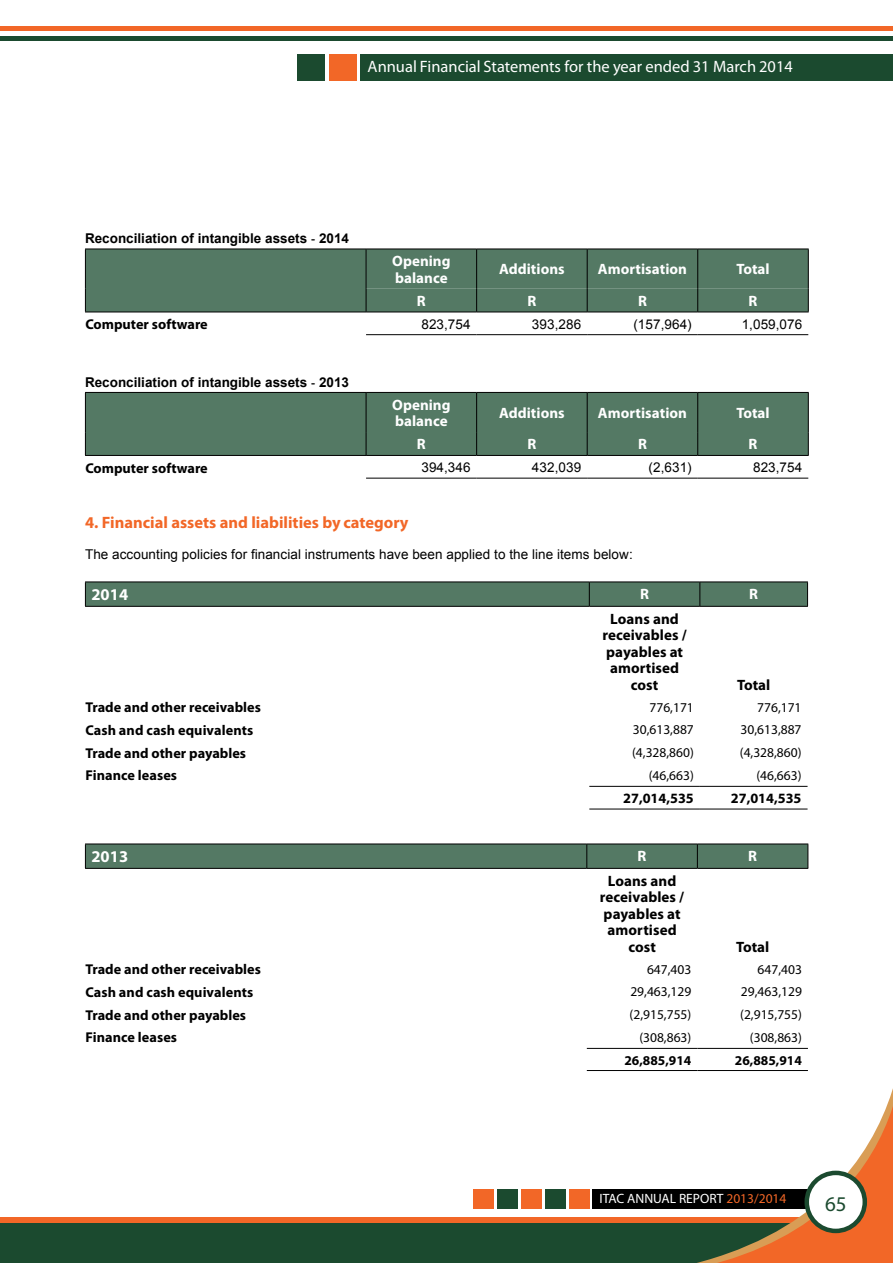
<style>
.page{position:relative;width:893px;height:1263px;background:#fff}
.page>*{position:absolute;margin:0;border:0;box-sizing:border-box;transform-origin:0 0}
.t1{font:21px "Myriad Pro";color:#1b4a2f}
.t2{font:16.5px "Myriad Pro";color:#fff}
.t3{font:700 16.5px "Myriad Pro";color:#f26727}
.t4{font:700 16.5px "Myriad Pro";letter-spacing:.005em;color:#fff}
.t5{font:700 15px/16.5px "Myriad Pro";letter-spacing:.005em;color:#000;text-align:center}
.t6{font:700 15px/16.5px "Myriad Pro";letter-spacing:.005em;color:#fff}
.t7{font:700 14.25px "Myriad Pro";color:#000}
.t8{font:13.5px "Myriad Pro";color:#000}
.t9{font:13.5px "Arial";letter-spacing:.005em;color:#000}
.t10{font:700 13.5px "Arial";color:#000}
.t11{font:13.5px "Myriad Pro";color:#fff}
.t12{font:700 13.5px "Myriad Pro";color:#000}
.s1{font-family:"Calibri"}
.s2{color:#f26727}
</style>
<div class="page">
<div style="left:0;top:1217px;width:893px;height:11px;background:#f26727"></div>
<hr style="left:0;top:27px;width:893px;height:4px;background:#f26727">
<hr style="left:0;top:37px;width:893px;height:4px;background:#1b4a2f">
<div style="left:593px;top:1189px;width:300px;height:20px;background:#000"></div>
<div style="left:0;top:1223px;width:893px;height:40px;background:#1b4a2f"></div>
<svg style="left:651px;top:1047px;width:242px;height:216px"></svg>
<div style="left:807px;top:1173px;width:58px;height:58px;background:#fff;border-radius:50%"></div>
<div style="left:804px;top:1171px;width:63px;height:62px;border:4px solid #1b4a2f;border-radius:50%"></div>
<div style="left:569px;top:1189px;width:21px;height:20px;background:#f26727"></div>
<div style="left:545px;top:1189px;width:21px;height:20px;background:#1b4a2f"></div>
<div style="left:521px;top:1189px;width:20px;height:20px;background:#f26727"></div>
<div style="left:497px;top:1189px;width:20px;height:20px;background:#1b4a2f"></div>
<div style="left:473px;top:1189px;width:20px;height:20px;background:#f26727"></div>
<div style="left:360px;top:54px;width:533px;height:27px;background:#1b4a2f"></div>
<div style="left:329px;top:54px;width:27px;height:27px;background:#f26727"></div>
<div style="left:297px;top:54px;width:28px;height:27px;background:#1b4a2f"></div>
<div style="left:86px;top:250px;width:280px;height:62px;background:#547964"></div>
<hr style="left:366px;top:334px;width:111px;height:1px;background:#000">
<hr style="left:477px;top:334px;width:110px;height:1px;background:#000">
<hr style="left:587px;top:334px;width:111px;height:1px;background:#000">
<hr style="left:698px;top:334px;width:110px;height:1px;background:#000">
<hr style="left:85px;top:249px;width:281px;height:1px;background:#000">
<hr style="left:85px;top:249px;width:1px;height:40px;background:#000">
<svg style="left:85px;top:289px;width:1px;height:23px"></svg>
<hr style="left:85px;top:312px;width:281px;height:1px;background:#000">
<div style="left:366px;top:249px;width:443px;height:63px;background:#547964"></div>
<hr style="left:366px;top:312px;width:111px;height:1px;background:#000">
<hr style="left:477px;top:312px;width:110px;height:1px;background:#000">
<hr style="left:587px;top:312px;width:111px;height:1px;background:#000">
<hr style="left:698px;top:312px;width:111px;height:1px;background:#000">
<div style="left:86px;top:393px;width:722px;height:62px;background:#547964"></div>
<hr style="left:366px;top:478px;width:111px;height:1px;background:#000">
<hr style="left:477px;top:478px;width:110px;height:1px;background:#000">
<hr style="left:587px;top:478px;width:111px;height:1px;background:#000">
<hr style="left:698px;top:478px;width:110px;height:1px;background:#000">
<hr style="left:366px;top:392px;width:111px;height:1px;background:#000">
<hr style="left:477px;top:392px;width:110px;height:1px;background:#000">
<hr style="left:476px;top:393px;width:1px;height:39px;background:#000">
<hr style="left:587px;top:392px;width:111px;height:1px;background:#000">
<hr style="left:587px;top:393px;width:1px;height:39px;background:#000">
<hr style="left:698px;top:392px;width:111px;height:1px;background:#000">
<hr style="left:697px;top:393px;width:1px;height:39px;background:#000">
<hr style="left:808px;top:393px;width:1px;height:39px;background:#000">
<hr style="left:85px;top:392px;width:281px;height:1px;background:#000">
<hr style="left:85px;top:393px;width:1px;height:39px;background:#000">
<hr style="left:366px;top:393px;width:1px;height:39px;background:#000">
<svg style="left:85px;top:432px;width:1px;height:23px"></svg>
<svg style="left:366px;top:432px;width:1px;height:23px"></svg>
<hr style="left:85px;top:455px;width:281px;height:1px;background:#000">
<svg style="left:476px;top:432px;width:1px;height:23px"></svg>
<svg style="left:587px;top:432px;width:1px;height:23px"></svg>
<svg style="left:697px;top:432px;width:1px;height:23px"></svg>
<svg style="left:808px;top:432px;width:1px;height:23px"></svg>
<hr style="left:366px;top:455px;width:111px;height:1px;background:#000">
<hr style="left:477px;top:455px;width:110px;height:1px;background:#000">
<hr style="left:587px;top:455px;width:111px;height:1px;background:#000">
<hr style="left:698px;top:455px;width:111px;height:1px;background:#000">
<hr style="left:589px;top:786px;width:111px;height:1px;background:#000">
<hr style="left:700px;top:786px;width:107px;height:1px;background:#000">
<hr style="left:589px;top:809px;width:111px;height:1px;background:#000">
<hr style="left:700px;top:809px;width:107px;height:1px;background:#000">
<hr style="left:85px;top:606px;width:504px;height:1px;background:#000">
<hr style="left:589px;top:606px;width:111px;height:1px;background:#000">
<svg style="left:85px;top:582px;width:723px;height:24px;background:#517560"></svg>
<hr style="left:700px;top:606px;width:108px;height:1px;background:#000">
<hr style="left:587px;top:1048px;width:110px;height:1px;background:#000">
<hr style="left:697px;top:1048px;width:111px;height:1px;background:#000">
<hr style="left:587px;top:1070px;width:110px;height:1px;background:#000">
<hr style="left:697px;top:1070px;width:111px;height:1px;background:#000">
<hr style="left:85px;top:868px;width:502px;height:1px;background:#000">
<hr style="left:587px;top:868px;width:110px;height:1px;background:#000">
<svg style="left:85px;top:844px;width:723px;height:24px;background:#517560"></svg>
<hr style="left:697px;top:868px;width:111px;height:1px;background:#000">
<p class="t2" style="left:368px;top:56px;width:427px">Annual Financial Statements for the year ended 31 March 2014</p>
<p class="t10" style="left:85px;top:230px;width:266px">Reconciliation of intangible assets <span class="s1">-</span> 2014</p>
<p class="t6" style="left:392px;top:252px;width:60px">Opening balance</p>
<p class="t6" style="left:499px;top:261px;width:67px">Additions</p>
<p class="t6" style="left:598px;top:261px;width:91px">Amortisation</p>
<p class="t6" style="left:736px;top:261px;width:35px">Total</p>
<p class="t6" style="left:417px;top:292px;width:10px">R</p>
<p class="t6" style="left:527px;top:292px;width:10px">R</p>
<p class="t6" style="left:638px;top:292px;width:10px">R</p>
<p class="t6" style="left:749px;top:292px;width:10px">R</p>
<p class="t7" style="left:85px;top:315px;width:124px">Computer software</p>
<p class="t9" style="left:421px;top:315px;width:51px">823,754</p>
<p class="t9" style="left:532px;top:315px;width:51px">393,286</p>
<p class="t9" style="left:633px;top:315px;width:60px">(157,964)</p>
<p class="t9" style="left:742px;top:315px;width:62px">1,059,076</p>
<p class="t10" style="left:85px;top:373px;width:266px">Reconciliation of intangible assets <span class="s1">-</span> 2013</p>
<p class="t6" style="left:392px;top:396px;width:60px">Opening balance</p>
<p class="t6" style="left:499px;top:404px;width:67px">Additions</p>
<p class="t6" style="left:598px;top:404px;width:91px">Amortisation</p>
<p class="t6" style="left:736px;top:404px;width:35px">Total</p>
<p class="t6" style="left:417px;top:436px;width:10px">R</p>
<p class="t6" style="left:527px;top:436px;width:10px">R</p>
<p class="t6" style="left:638px;top:436px;width:10px">R</p>
<p class="t6" style="left:749px;top:436px;width:10px">R</p>
<p class="t7" style="left:85px;top:459px;width:124px">Computer software</p>
<p class="t9" style="left:421px;top:458px;width:51px">394,346</p>
<p class="t9" style="left:532px;top:458px;width:51px">432,039</p>
<p class="t9" style="left:649px;top:458px;width:45px">(2,631)</p>
<p class="t9" style="left:753px;top:458px;width:51px">823,754</p>
<p class="t3" style="left:85px;top:512px;width:325px">4. Financial assets and liabilities by category</p>
<p class="t9" style="left:85px;top:546px;width:549px">The accounting policies for financial instruments have been applied to the line items below:</p>
<p class="t4" style="left:91px;top:584px;width:38px">2014</p>
<p class="t6" style="left:640px;top:585px;width:10px">R</p>
<p class="t6" style="left:749px;top:585px;width:10px">R</p>
<p class="t5" style="left:602px;top:610px;width:86px">Loans and receivables / payables at amortised cost</p>
<p class="t5" style="left:737px;top:676px;width:35px">Total</p>
<p class="t7" style="left:85px;top:698px;width:177px">Trade and other receivables</p>
<p class="t8" style="left:649px;top:699px;width:46px">776,171</p>
<p class="t8" style="left:757px;top:699px;width:46px">776,171</p>
<p class="t7" style="left:85px;top:721px;width:169px">Cash and cash equivalents</p>
<p class="t8" style="left:633px;top:721px;width:62px">30,613,887</p>
<p class="t8" style="left:741px;top:721px;width:62px">30,613,887</p>
<p class="t7" style="left:85px;top:743px;width:162px">Trade and other payables</p>
<p class="t8" style="left:632px;top:744px;width:63px">(4,328,860)</p>
<p class="t8" style="left:740px;top:744px;width:63px">(4,328,860)</p>
<p class="t7" style="left:85px;top:766px;width:93px">Finance leases</p>
<p class="t8" style="left:649px;top:767px;width:47px">(46,663)</p>
<p class="t8" style="left:756px;top:767px;width:47px">(46,663)</p>
<p class="t7" style="left:623px;top:789px;width:72px">27,014,535</p>
<p class="t7" style="left:731px;top:789px;width:72px">27,014,535</p>
<p class="t4" style="left:91px;top:846px;width:38px">2013</p>
<p class="t6" style="left:638px;top:847px;width:10px">R</p>
<p class="t6" style="left:748px;top:847px;width:10px">R</p>
<p class="t5" style="left:600px;top:872px;width:86px">Loans and receivables / payables at amortised cost</p>
<p class="t5" style="left:736px;top:938px;width:35px">Total</p>
<p class="t7" style="left:85px;top:960px;width:177px">Trade and other receivables</p>
<p class="t8" style="left:647px;top:961px;width:46px">647,403</p>
<p class="t8" style="left:758px;top:961px;width:46px">647,403</p>
<p class="t7" style="left:85px;top:983px;width:169px">Cash and cash equivalents</p>
<p class="t8" style="left:630px;top:983px;width:62px">29,463,129</p>
<p class="t8" style="left:741px;top:983px;width:62px">29,463,129</p>
<p class="t7" style="left:85px;top:1005px;width:162px">Trade and other payables</p>
<p class="t8" style="left:630px;top:1006px;width:63px">(2,915,755)</p>
<p class="t8" style="left:740px;top:1006px;width:63px">(2,915,755)</p>
<p class="t7" style="left:85px;top:1028px;width:93px">Finance leases</p>
<p class="t8" style="left:639px;top:1029px;width:54px">(308,863)</p>
<p class="t8" style="left:750px;top:1029px;width:54px">(308,863)</p>
<p class="t12" style="left:624px;top:1051px;width:68px">26,885,914</p>
<p class="t12" style="left:735px;top:1051px;width:68px">26,885,914</p>
<p class="t11" style="left:600px;top:1190px;width:188px">ITAC ANNUAL REPORT <span class="s2">2013/2014</span></p>
<h1 class="t1" style="left:825px;top:1191px;width:23px">65</h1>
</div>
